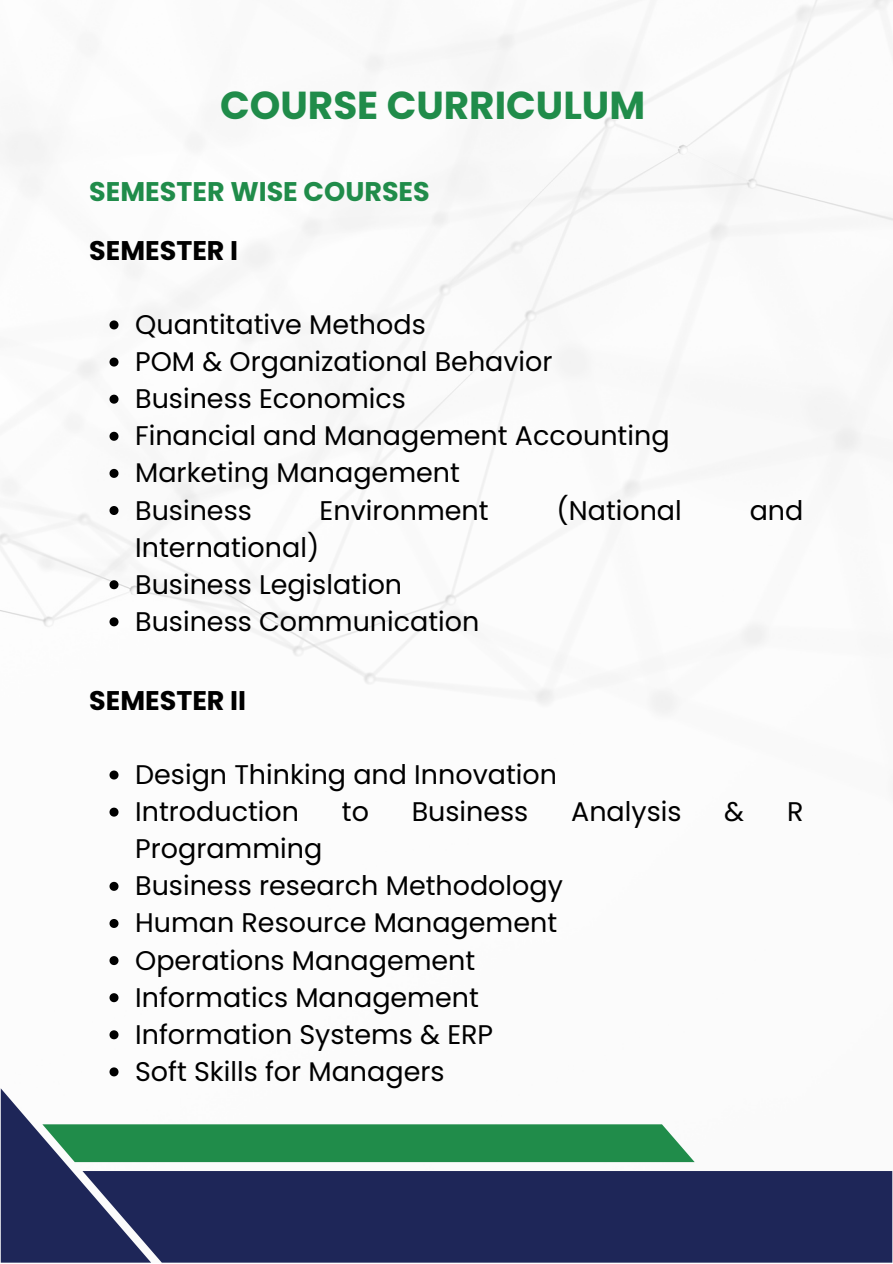
<style>
.page{position:relative;width:893px;height:1264px;background:#fff}
.page>*{position:absolute;margin:0;border:0;box-sizing:border-box;transform-origin:0 0}
.t1{font:700 39px "Poppins";color:#208c4a}
.t2{font:27px "Poppins";color:#000}
.t3{font:700 27px "Poppins";color:#208c4a}
.t4{font:700 27px "Poppins";color:#000}
</style>
<div class="page">
<img style="left:0;top:0;width:892px;height:1262px">
<svg style="left:109px;top:320px;width:9px;height:9px"></svg>
<svg style="left:109px;top:357px;width:9px;height:9px"></svg>
<svg style="left:109px;top:394px;width:9px;height:9px"></svg>
<svg style="left:109px;top:432px;width:9px;height:9px"></svg>
<svg style="left:109px;top:469px;width:9px;height:9px"></svg>
<svg style="left:109px;top:506px;width:9px;height:9px"></svg>
<svg style="left:109px;top:580px;width:9px;height:9px"></svg>
<svg style="left:109px;top:617px;width:9px;height:9px"></svg>
<svg style="left:109px;top:770px;width:9px;height:9px"></svg>
<svg style="left:109px;top:807px;width:9px;height:9px"></svg>
<svg style="left:109px;top:881px;width:9px;height:9px"></svg>
<svg style="left:109px;top:919px;width:9px;height:9px"></svg>
<svg style="left:109px;top:956px;width:9px;height:9px"></svg>
<svg style="left:109px;top:993px;width:9px;height:9px"></svg>
<svg style="left:109px;top:1030px;width:9px;height:9px"></svg>
<svg style="left:109px;top:1067px;width:9px;height:9px"></svg>
<div style="left:694px;top:1170px;width:198px;height:92px;background:#1e2658"></div>
<svg style="left:1px;top:1088px;width:693px;height:174px"></svg>
<p class="t1" style="left:220px;top:78px;width:426px">COURSE CURRICULUM</p>
<p class="t3" style="left:89px;top:173px;width:342px">SEMESTER WISE COURSES</p>
<p class="t4" style="left:89px;top:231px;width:150px">SEMESTER I</p>
<p class="t2" style="left:135px;top:305px;width:292px">Quantitative Methods</p>
<p class="t2" style="left:135px;top:343px;width:419px">POM &amp; Organizational Behavior</p>
<p class="t2" style="left:135px;top:380px;width:272px">Business Economics</p>
<p class="t2" style="left:135px;top:417px;width:536px">Financial and Management Accounting</p>
<p class="t2" style="left:135px;top:454px;width:326px">Marketing Management</p>
<p class="t2" style="left:135px;top:491px;width:118px">Business</p>
<p class="t2" style="left:319px;top:491px;width:170px">Environment</p>
<p class="t2" style="left:556px;top:491px;width:127px">(National</p>
<p class="t2" style="left:749px;top:491px;width:55px">and</p>
<p class="t2" style="left:135px;top:528px;width:186px">International)</p>
<p class="t2" style="left:135px;top:565px;width:268px">Business Legislation</p>
<p class="t2" style="left:135px;top:602px;width:346px">Business Communication</p>
<p class="t4" style="left:89px;top:681px;width:158px">SEMESTER II</p>
<p class="t2" style="left:135px;top:755px;width:423px">Design Thinking and Innovation</p>
<p class="t2" style="left:135px;top:792px;width:165px">Introduction</p>
<p class="t2" style="left:342px;top:792px;width:29px">to</p>
<p class="t2" style="left:411px;top:792px;width:118px">Business</p>
<p class="t2" style="left:571px;top:792px;width:112px">Analysis</p>
<p class="t2" style="left:724px;top:792px;width:21px">&amp;</p>
<p class="t2" style="left:787px;top:792px;width:18px">R</p>
<p class="t2" style="left:135px;top:829px;width:189px">Programming</p>
<p class="t2" style="left:135px;top:867px;width:429px">Business research Methodology</p>
<p class="t2" style="left:135px;top:904px;width:423px">Human Resource Management</p>
<p class="t2" style="left:135px;top:941px;width:342px">Operations Management</p>
<p class="t2" style="left:135px;top:978px;width:345px">Informatics Management</p>
<p class="t2" style="left:135px;top:1015px;width:359px">Information Systems &amp; ERP</p>
<p class="t2" style="left:135px;top:1052px;width:311px">Soft Skills for Managers</p>
</div>
